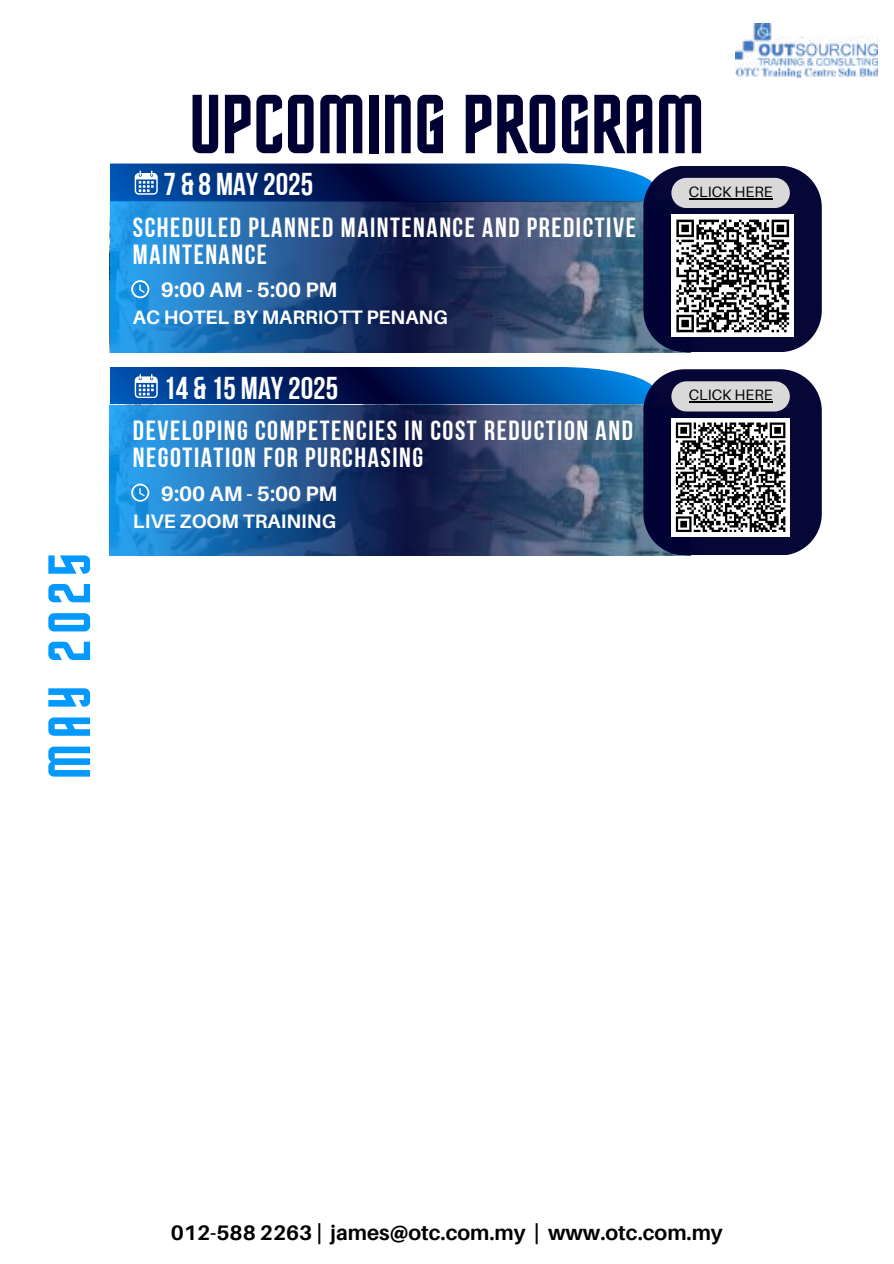
<style>
.page{position:relative;width:894px;height:1264px;background:#fff}
.page>*{position:absolute;margin:0;border:0;box-sizing:border-box;transform-origin:0 0}
.t1{font:84px "Horta";color:#010033}
.t2{font:60px "Horta";letter-spacing:.1em;color:#0499ff}
.t3{font:31.5px "Bebas Neue Cyrillic";color:#fff}
.t4{font:27.6px/27px "Bebas Neue Cyrillic";letter-spacing:.055em;color:#fff}
.t5{font:700 21px "Aileron";color:#000}
.t6{font:700 21px "Aileron";color:#fff}
.t7{font:700 19.5px "Aileron";color:#fff}
.t8{font:15px "Aileron";color:#000}
</style>
<div class="page">
<svg style="left:110px;top:163px;width:711px;height:189px;background:#335784"></svg>
<img style="left:735px;top:24px;width:142px;height:54px">
<svg style="left:110px;top:367px;width:711px;height:188px;background:#335684"></svg>
<h2 class="t2" style="left:44px;top:779px;width:227px;rotate:-90deg">MAY 2025</h2>
<h1 class="t1" style="left:189px;top:89px;width:516px">UPCOMING PROGRAM</h1>
<p class="t3" style="left:163px;top:171px;width:151px">7 &amp; 8 MAY2025</p>
<p class="t4" style="left:133px;top:216px;width:504px">SCHEDULED PLANNED MAINTENANCE AND PREDICTIVE<br>MAINTENANCE</p>
<p class="t6" style="left:161px;top:277px;width:178px">9:00 AM - 5:00 PM</p>
<p class="t7" style="left:133px;top:305px;width:316px">AC HOTEL BY MARRIOTT PENANG</p>
<p class="t3" style="left:163px;top:375px;width:176px">14 &amp; 15 MAY2025</p>
<p class="t4" style="left:133px;top:419px;width:501px">DEVELOPING COMPETENCIES IN COST REDUCTION AND<br>NEGOTIATION FOR PURCHASING</p>
<p class="t6" style="left:161px;top:480px;width:178px">9:00 AM - 5:00 PM</p>
<p class="t7" style="left:133px;top:508px;width:204px">LIVE ZOOM TRAINING</p>
<p class="t8" style="left:688px;top:182px;width:85px">CLICK HERE</p>
<p class="t8" style="left:688px;top:386px;width:85px">CLICK HERE</p>
<p class="t5" style="left:171px;top:1219px;width:553px">012-588 2263 | james@otc.com.my | www.otc.com.my</p>
</div>
